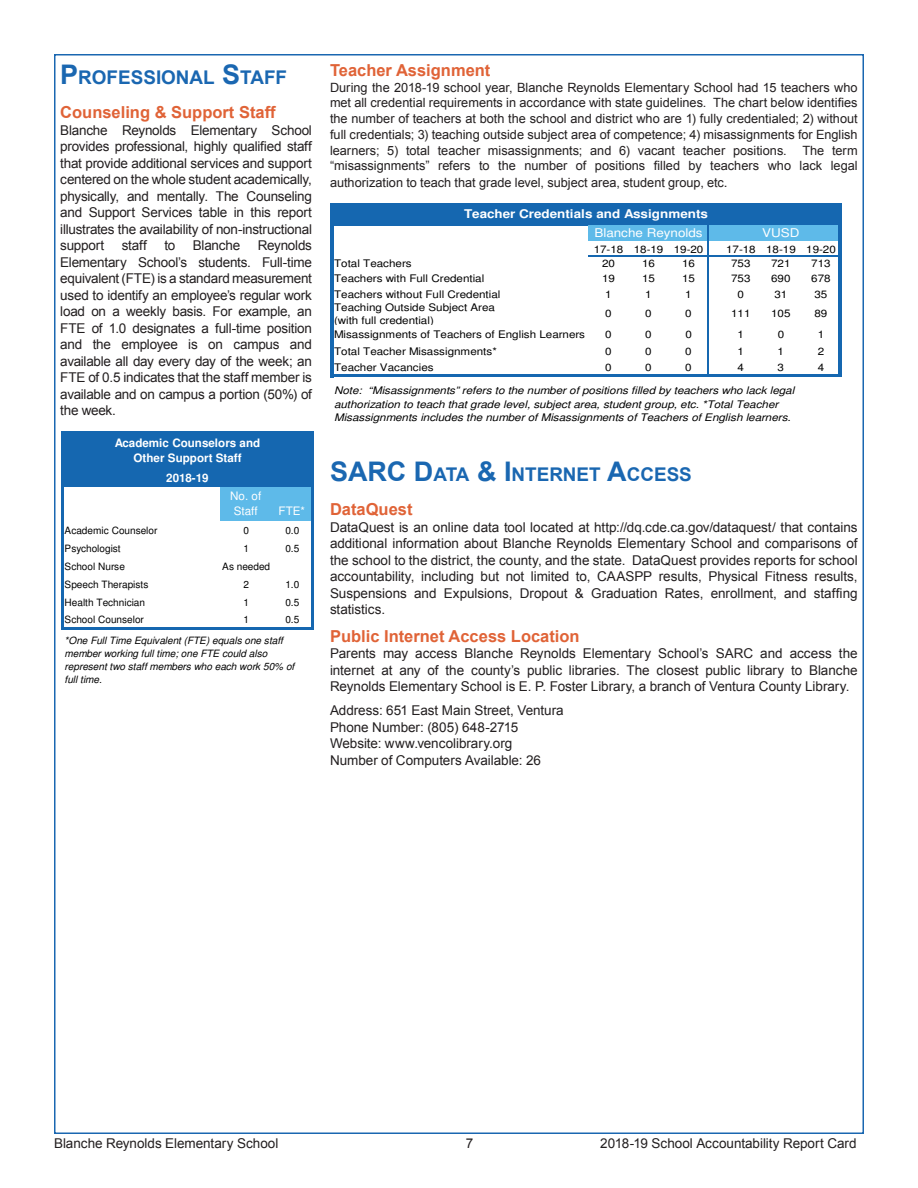
<style>
.page{position:relative;width:918px;height:1188px;background:#fff}
.page>*{position:absolute;margin:0;border:0;box-sizing:border-box;transform-origin:0 0}
.t1{font:700 27px "Arial";color:#1a67b1}
.t2{font:700 18.9px "Arial";color:#1a67b1}
.t3{font:700 16.5px "Arial";color:#e06337}
.t4{font:13.5px/16.5px "Arial";letter-spacing:-.005em;color:#231f20;text-align:justify}
.t5{font:12.75px/15.9px "Arial";color:#231f20;text-align:justify}
.t6{font:700 12px "Helvetica";letter-spacing:-.005em;color:#fff;scale:1.12 1}
.t7{font:12px "Helvetica";letter-spacing:-.005em;color:#fff;scale:1.12 1}
.t8{font:700 11.7px/15.3px "Helvetica";color:#fff;text-align:center}
.t9{font:11.7px/14.9px "Helvetica";color:#fff}
.t10{font:10.5px/13.6px "Helvetica";letter-spacing:-.005em;color:#000;scale:1.12 1}
.t11{font:italic 10.5px/13.5px "Helvetica";letter-spacing:-.005em;color:#000;scale:1.12 1}
.t12{font:italic 10.05px/13px "Helvetica";letter-spacing:-.005em;color:#000}
.t13{font:10.05px "Helvetica";letter-spacing:-.005em;color:#000}
.s1{font-size:27px}
.s2{font-size:13.5px}
</style>
<div class="page">
<div style="left:332px;top:205px;width:508px;height:20px;background:#1567b0"></div>
<div style="left:588px;top:225px;width:252px;height:16px;background:#5ebae9"></div>
<hr style="left:330px;top:203px;width:3px;height:174px;background:#1567b0">
<hr style="left:839px;top:206px;width:3px;height:171px;background:#1567b0">
<hr style="left:707px;top:225px;width:2px;height:149px;background:#1567b0">
<hr style="left:333px;top:203px;width:509px;height:3px;background:#1567b0">
<hr style="left:588px;top:255px;width:251px;height:2px;background:#1567b0">
<hr style="left:333px;top:374px;width:509px;height:3px;background:#1567b0">
<div style="left:63px;top:434px;width:249px;height:53px;background:#1567b0"></div>
<div style="left:220px;top:487px;width:92px;height:34px;background:#5ebae9"></div>
<hr style="left:61px;top:432px;width:3px;height:198px;background:#1567b0">
<hr style="left:311px;top:434px;width:3px;height:196px;background:#1567b0">
<hr style="left:64px;top:432px;width:250px;height:2px;background:#1567b0">
<hr style="left:64px;top:627px;width:250px;height:3px;background:#1567b0">
<h2 class="t2" style="left:60px;top:64px;width:216px"><span class="s1">P</span>ROFESSIONAL <span class="s1">S</span>TAFF</h2>
<p class="t3" style="left:60px;top:102px;width:217px">Counseling &amp; Support Staff</p>
<p class="t4" style="left:60px;top:122px;width:253px">Blanche Reynolds Elementary School provides professional, highly qualified staff that provide additional services and support centered on the whole student academically, physically, and mentally. The Counseling and Support Services table in this report illustrates the availability of non-instructional support</p>
<p class="t3" style="left:330px;top:59px;width:162px">Teacher Assignment</p>
<p class="t5" style="left:330px;top:79px;width:529px">During the 2018-19 school year, Blanche Reynolds Elementary School had 15 teachers who met all credential requirements in accordance with state guidelines. The chart below identifies the number of teachers at both the school and district who are 1) fully credentialed; 2) without full credentials; 3) teaching outside subject area of competence; 4) misassignments for English learners; 5) total teacher misassignments; and 6) vacant teacher positions. The term “misassignments” refers to the number of positions filled by teachers who lack legal authorization to teach that grade level, subject area, student group, etc<span class="s2">.</span></p>
<p class="t6" style="left:464px;top:209px;width:219px">Teacher Credentials and Assignments</p>
<p class="t7" style="left:594px;top:228px;width:98px">Blanche Reynolds</p>
<p class="t7" style="left:762px;top:228px;width:35px">VUSD</p>
<p class="t4" style="left:122px;top:237px;width:26px">staff</p>
<p class="t4" style="left:164px;top:237px;width:12px">to</p>
<p class="t4" style="left:193px;top:237px;width:49px">Blanche</p>
<p class="t4" style="left:60px;top:237px;width:253px;text-indent:197px">Reynolds Elementary School’s students. Full-time equivalent (FTE) is a standard measurement used to identify an employee’s regular work load on a weekly basis. For example, an FTE of 1.0 designates a full-time position and the employee is on campus and available all day every day of the week; an FTE of 0.5 indicates that the staff member is available and on campus a portion (50%) of the week.</p>
<p class="t10" style="left:594px;top:244px;width:99px">17-18 18-19 19-20</p>
<p class="t10" style="left:726px;top:244px;width:99px">17-18 18-19 19-20</p>
<p class="t10" style="left:334px;top:258px;width:71px">Total Teachers</p>
<p class="t10" style="left:602px;top:258px;width:13px">20</p>
<p class="t10" style="left:642px;top:258px;width:13px">16</p>
<p class="t10" style="left:682px;top:258px;width:13px">16</p>
<p class="t10" style="left:731px;top:258px;width:19px">753</p>
<p class="t10" style="left:771px;top:258px;width:19px">721</p>
<p class="t10" style="left:811px;top:258px;width:19px">713</p>
<p class="t10" style="left:334px;top:273px;width:136px">Teachers with Full Credential</p>
<p class="t10" style="left:602px;top:273px;width:13px">19</p>
<p class="t10" style="left:642px;top:273px;width:13px">15</p>
<p class="t10" style="left:682px;top:273px;width:13px">15</p>
<p class="t10" style="left:731px;top:273px;width:19px">753</p>
<p class="t10" style="left:771px;top:273px;width:19px">690</p>
<p class="t10" style="left:811px;top:273px;width:19px">678</p>
<p class="t10" style="left:334px;top:288px;width:150px">Teachers without Full Credential</p>
<p class="t10" style="left:605px;top:288px;width:7px">1</p>
<p class="t10" style="left:645px;top:288px;width:7px">1</p>
<p class="t10" style="left:685px;top:288px;width:7px">1</p>
<p class="t10" style="left:738px;top:288px;width:7px">0</p>
<p class="t10" style="left:774px;top:288px;width:13px">31</p>
<p class="t10" style="left:814px;top:288px;width:13px">35</p>
<p class="t10" style="left:334px;top:301px;width:145px">Teaching Outside Subject Area (with full credential)</p>
<p class="t10" style="left:605px;top:308px;width:7px">0</p>
<p class="t10" style="left:645px;top:308px;width:7px">0</p>
<p class="t10" style="left:685px;top:308px;width:7px">0</p>
<p class="t10" style="left:731px;top:308px;width:19px">111</p>
<p class="t10" style="left:771px;top:308px;width:19px">105</p>
<p class="t10" style="left:814px;top:308px;width:13px">89</p>
<p class="t10" style="left:334px;top:329px;width:226px">Misassignments of Teachers of English Learners</p>
<p class="t10" style="left:605px;top:329px;width:7px">0</p>
<p class="t10" style="left:645px;top:329px;width:7px">0</p>
<p class="t10" style="left:685px;top:329px;width:7px">0</p>
<p class="t10" style="left:738px;top:329px;width:7px">1</p>
<p class="t10" style="left:778px;top:329px;width:7px">0</p>
<p class="t10" style="left:818px;top:329px;width:7px">1</p>
<p class="t10" style="left:334px;top:346px;width:147px">Total Teacher Misassignments*</p>
<p class="t10" style="left:605px;top:346px;width:7px">0</p>
<p class="t10" style="left:645px;top:346px;width:7px">0</p>
<p class="t10" style="left:685px;top:346px;width:7px">0</p>
<p class="t10" style="left:738px;top:346px;width:7px">1</p>
<p class="t10" style="left:778px;top:346px;width:7px">1</p>
<p class="t10" style="left:818px;top:346px;width:7px">2</p>
<p class="t10" style="left:334px;top:362px;width:90px">Teacher Vacancies</p>
<p class="t10" style="left:605px;top:362px;width:7px">0</p>
<p class="t10" style="left:645px;top:362px;width:7px">0</p>
<p class="t10" style="left:685px;top:362px;width:7px">0</p>
<p class="t10" style="left:738px;top:362px;width:7px">4</p>
<p class="t10" style="left:778px;top:362px;width:7px">3</p>
<p class="t10" style="left:818px;top:362px;width:7px">4</p>
<p class="t11" style="left:334px;top:385px;width:413px">Note: “Misassignments” refers to the number of positions filled by teachers who lack legal authorization to teach that grade level, subject area, student group, etc. *Total Teacher<br>Misassignments includes the number of Misassignments of Teachers of English learners.</p>
<p class="t8" style="left:115px;top:436px;width:147px">Academic Counselors and<br>Other Support Staff</p>
<p class="t8" style="left:166px;top:472px;width:44px">2018-19</p>
<p class="t9" style="left:230px;top:490px;width:33px">No. of<br>Staff</p>
<p class="t9" style="left:279px;top:504px;width:28px">FTE*</p>
<p class="t13" style="left:65px;top:526px;width:94px">Academic Counselor</p>
<p class="t13" style="left:243px;top:526px;width:7px">0</p>
<p class="t13" style="left:285px;top:526px;width:15px">0.0</p>
<p class="t13" style="left:65px;top:544px;width:58px">Psychologist</p>
<p class="t13" style="left:243px;top:544px;width:7px">1</p>
<p class="t13" style="left:285px;top:544px;width:15px">0.5</p>
<p class="t13" style="left:65px;top:562px;width:62px">School Nurse</p>
<p class="t13" style="left:222px;top:562px;width:50px">As needed</p>
<p class="t13" style="left:65px;top:580px;width:85px">Speech Therapists</p>
<p class="t13" style="left:243px;top:580px;width:7px">2</p>
<p class="t13" style="left:285px;top:580px;width:15px">1.0</p>
<p class="t13" style="left:65px;top:598px;width:82px">Health Technician</p>
<p class="t13" style="left:243px;top:598px;width:7px">1</p>
<p class="t13" style="left:285px;top:598px;width:15px">0.5</p>
<p class="t13" style="left:65px;top:615px;width:81px">School Counselor</p>
<p class="t13" style="left:243px;top:615px;width:7px">1</p>
<p class="t13" style="left:285px;top:615px;width:15px">0.5</p>
<p class="t12" style="left:65px;top:634px;width:231px">*One Full Time Equivalent (FTE) equals one staff member working full time; one FTE could also represent two staff members who each work 50% of full time.</p>
<h1 class="t1" style="left:330px;top:453px;width:20px">SARC</h1>
<h2 class="t2" style="left:414px;top:462px;width:279px"><span class="s1">D</span>ATA <span class="s1">&amp; I</span> NTERNET <span class="s1">A</span>CCESS</h2>
<p class="t3" style="left:330px;top:499px;width:84px">DataQuest</p>
<p class="t4" style="left:330px;top:519px;width:529px">DataQuest is an online data tool located at http://dq.cde.ca.gov/dataquest/ that contains additional information about Blanche Reynolds Elementary School and comparisons of the school to the district, the county, and the state. DataQuest provides reports for school accountability, including but not limited to, CAASPP results, Physical Fitness results, Suspensions and Expulsions, Dropout &amp; Graduation Rates, enrollment, and staffing statistics.</p>
<p class="t3" style="left:330px;top:625px;width:251px">Public Internet Access Location</p>
<p class="t4" style="left:330px;top:645px;width:529px">Parents may access Blanche Reynolds Elementary School’s SARC and access the internet at any of the county’s public libraries. The closest public library to Blanche Reynolds Elementary School is E. P. Foster Library, a branch of Ventura County Library.</p>
<p class="t4" style="left:330px;top:702px;width:235px;text-align:left">Address: 651 East Main Street, Ventura Phone Number: (805) 648-2715<br>Website: www.vencolibrary.org<br>Number of Computers Available: 26</p>
<p class="t4" style="left:54px;top:1135px;width:226px">Blanche Reynolds Elementary School</p>
<p class="t4" style="left:466px;top:1135px;width:9px">7</p>
<p class="t4" style="left:600px;top:1135px;width:258px">2018-19 School Accountability Report Card</p>
</div>
